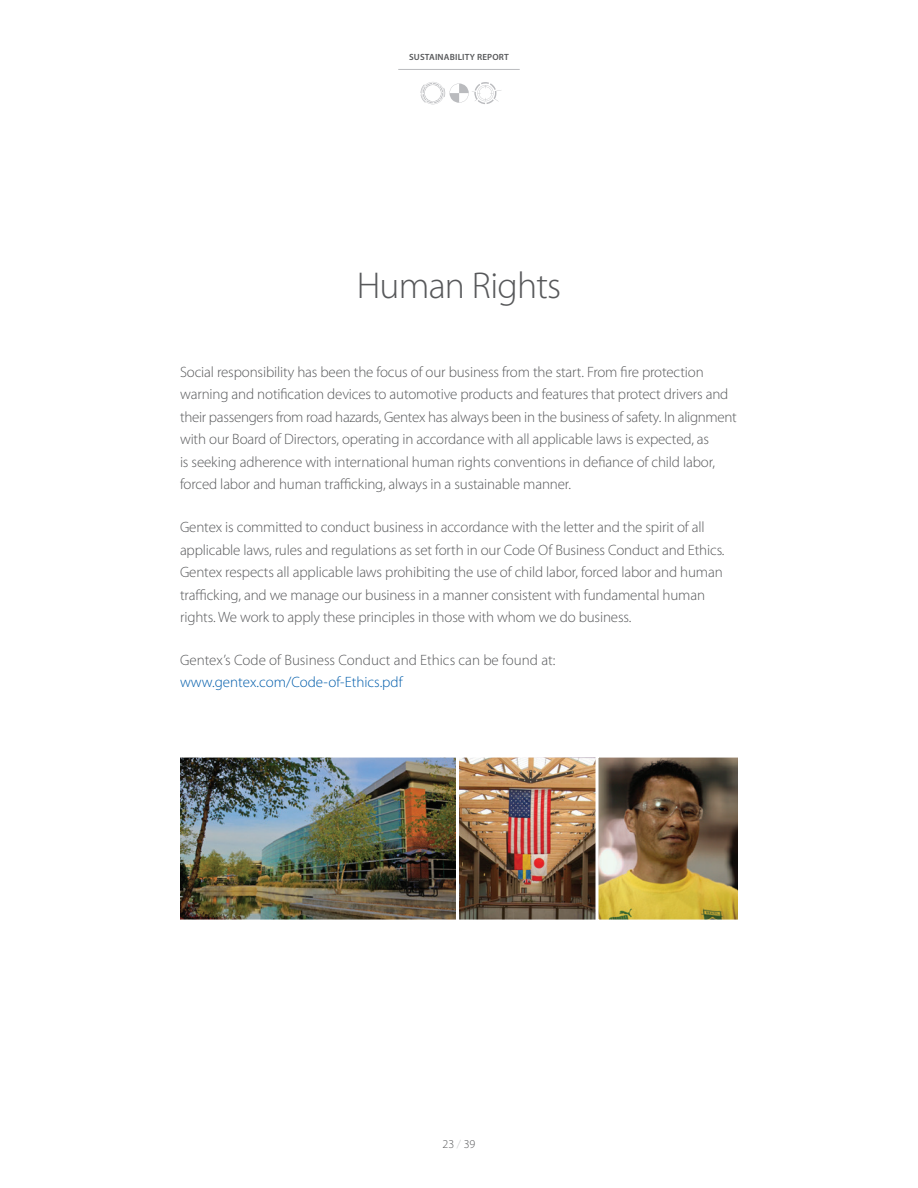
<style>
.page{position:relative;width:918px;height:1188px;background:#fff}
.page>*{position:absolute;margin:0;border:0;box-sizing:border-box;transform-origin:0 0}
.t1{font:300 37.5px "Myriad Pro";letter-spacing:-.02em;color:#57585a}
.t2{font:300 15px/22.5px "Myriad Pro";letter-spacing:-.01em;color:#57585a}
.t3{font:300 15px "Myriad Pro";color:#015dab}
.t4{font:300 12px "Myriad Pro";color:#57585a}
.t5{font:600 9px "Myriad Pro";letter-spacing:.02em;color:#57585a}
.s1{color:#c7c8ca}
</style>
<div class="page">
<svg style="left:421px;top:82px;width:81px;height:22px"></svg>
<hr style="left:398px;top:69px;width:122px;height:1px;background:#babbbe">
<img style="left:180px;top:757px;width:274px;height:163px">
<img style="left:454px;top:757px;width:284px;height:163px">
<p class="t5" style="left:409px;top:51px;width:101px">SUSTAINABILITY REPORT</p>
<h1 class="t1" style="left:357px;top:263px;width:206px">Human Rights</h1>
<p class="t2" style="left:180px;top:360px;width:558px">Social responsibility has been the focus of our business from the start. From fire protection warning and notification devices to automotive products and features that protect drivers and their passengers from road hazards, Gentex has always been in the business of safety. In alignment with our Board of Directors, operating in accordance with all applicable laws is expected, as<br>is seeking adherence with international human rights conventions in defiance of child labor, forced labor and human trafficking, always in a sustainable manner.</p>
<p class="t2" style="left:180px;top:516px;width:546px">Gentex is committed to conduct business in accordance with the letter and the spirit of all applicable laws, rules and regulations as set forth in our Code Of Business Conduct and Ethics.<br>Gentex respects all applicable laws prohibiting the use of child labor, forced labor and human trafficking, and we manage our business in a manner consistent with fundamental human rights. We work to apply these principles in those with whom we do business.</p>
<p class="t2" style="left:180px;top:648px;width:377px">Gentex’s Code of Business Conduct and Ethics can be found at:</p>
<p class="t3" style="left:180px;top:673px;width:224px">www.gentex.com/Code-of-Ethics.pdf</p>
<p class="t4" style="left:443px;top:1136px;width:34px">23 <span class="s1">/</span> 39</p>
</div>
